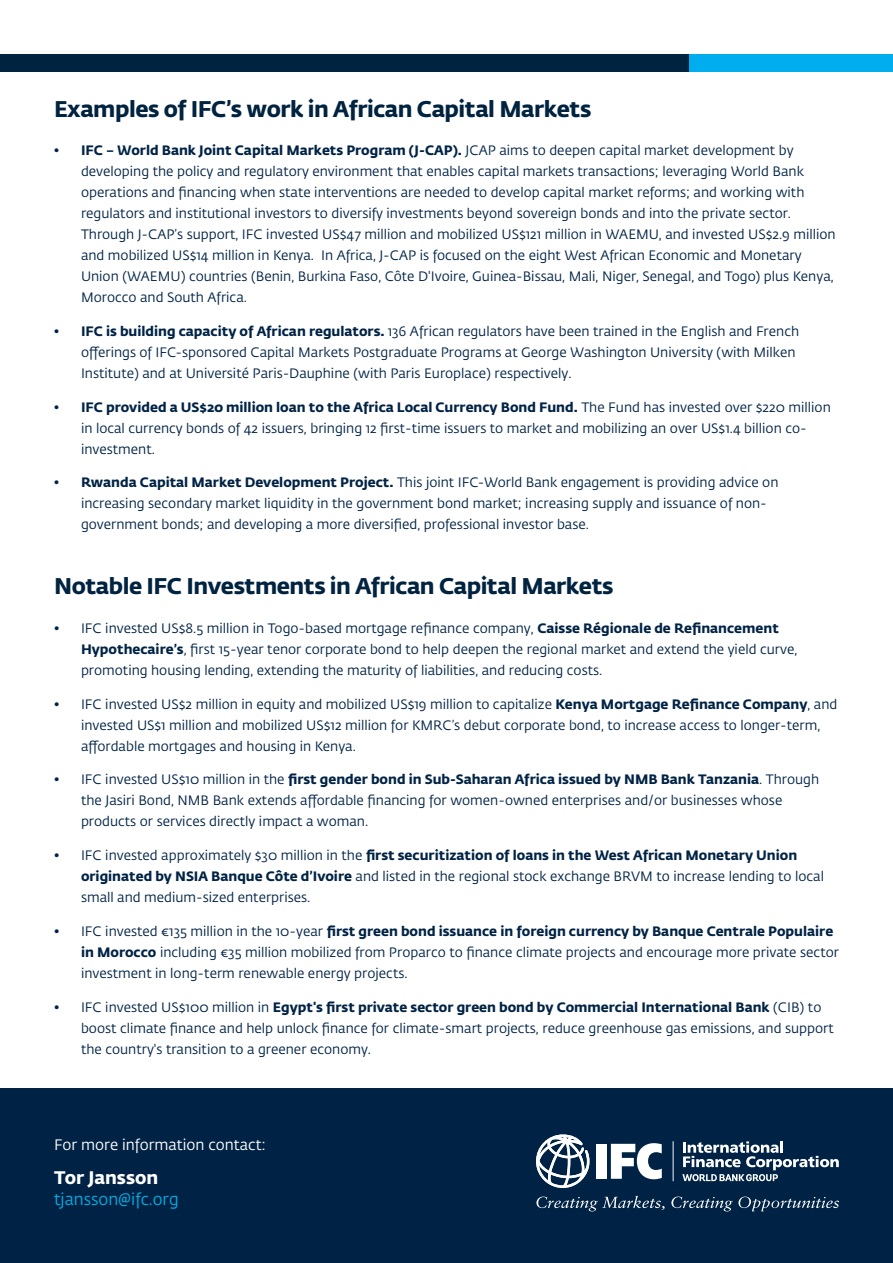
<style>
.page{position:relative;width:893px;height:1263px;background:#fff}
.page>*{position:absolute;margin:0;border:0;box-sizing:border-box;transform-origin:0 0}
.t1{font:700 22.5px "Fedra Sans Std";letter-spacing:-.02em;color:#002340}
.t2{font:700 18px "Fedra Sans Std";color:#fff}
.t3{font:16.5px "Fedra Sans Std";color:#00ade4}
.t4{font:15px "Fedra Sans Std";color:#fff}
.t5{font:13.5px/21px "Fedra Sans Std";color:#002345}
.s1{font-weight:700}
</style>
<div class="page">
<div style="left:0;top:54px;width:893px;height:17px;background:#002340"></div>
<div style="left:690px;top:54px;width:203px;height:17px;background:#00aeef"></div>
<div style="left:0;top:1089px;width:893px;height:174px;background:#002345"></div>
<svg style="left:536px;top:1196px;width:303px;height:15px"></svg>
<div style="left:596px;top:1144px;width:11px;height:35px;background:#fff"></div>
<svg style="left:611px;top:1143px;width:51px;height:36px"></svg>
<svg style="left:682px;top:1141px;width:157px;height:40px"></svg>
<hr style="left:673px;top:1141px;width:1px;height:40px;background:#fff">
<svg style="left:536px;top:1134px;width:53px;height:54px"></svg>
<p class="t1" style="left:54px;top:95px;width:539px">Examples of IFC’s work in African Capital Markets</p>
<p class="t5" style="left:81px;top:140px;width:756px;text-indent:-27px"><span class="s1">• IFC – World Bank Joint Capital Markets Program (J-CAP).</span> JCAP aims to deepen capital market development by developing the policy and regulatory environment that enables capital markets transactions; leveraging World Bank operations and financing when state interventions are needed to develop capital market reforms; and working with regulators and institutional investors to diversify investments beyond sovereign bonds and into the private sector.<br>Through J-CAP’s support, IFC invested US$47 million and mobilized US$121 million in WAEMU, and invested US$2.9 million and mobilized US$14 million in Kenya. In Africa, J-CAP is focused on the eight West African Economic and Monetary Union (WAEMU) countries (Benin, Burkina Faso, Côte D'Ivoire, Guinea-Bissau, Mali, Niger, Senegal, and Togo) plus Kenya, Morocco and South Africa.</p>
<p class="t5" style="left:81px;top:321px;width:720px;text-indent:-27px"><span class="s1">• IFC is building capacity of African regulators.</span> 136 African regulators have been trained in the English and French offerings of IFC-sponsored Capital Markets Postgraduate Programs at George Washington University (with Milken<br>Institute) and at Université Paris-Dauphine (with Paris Europlace) respectively.</p>
<p class="t5" style="left:81px;top:397px;width:751px;text-indent:-27px"><span class="s1">• IFC provided a US$20 million loan to the Africa Local Currency Bond Fund.</span> The Fund has invested over $220 million in local currency bonds of 42 issuers, bringing 12 first-time issuers to market and mobilizing an over US$1.4 billion co&shy;investment.</p>
<p class="t5" style="left:81px;top:472px;width:699px;text-indent:-27px"><span class="s1">• Rwanda Capital Market Development Project.</span> This joint IFC-World Bank engagement is providing advice on increasing secondary market liquidity in the government bond market; increasing supply and issuance of non&shy;government bonds; and developing a more diversified, professional investor base.</p>
<p class="t1" style="left:54px;top:571px;width:561px">Notable IFC Investments in African Capital Markets</p>
<p class="t5" style="left:81px;top:618px;width:718px;text-indent:-27px">• IFC invested US$8.5 million in Togo-based mortgage refinance company, <span class="s1">Caisse Régionale de Refinancement<br>Hypothecaire’s</span>, first 15-year tenor corporate bond to help deepen the regional market and extend the yield curve, promoting housing lending, extending the maturity of liabilities, and reducing costs.</p>
<p class="t5" style="left:81px;top:693px;width:758px;text-indent:-27px">• IFC invested US$2 million in equity and mobilized US$19 million to capitalize <span class="s1">Kenya Mortgage Refinance Company</span>, and invested US$1 million and mobilized US$12 million for KMRC’s debut corporate bond, to increase access to longer-term, affordable mortgages and housing in Kenya.</p>
<p class="t5" style="left:81px;top:769px;width:740px;text-indent:-27px">• IFC invested US$10 million in the <span class="s1">first gender bond in Sub-Saharan Africa issued by NMB Bank Tanzania</span>. Through the Jasiri Bond, NMB Bank extends affordable financing for women-owned enterprises and/or businesses whose products or services directly impact a woman.</p>
<p class="t5" style="left:81px;top:845px;width:745px;text-indent:-27px">• IFC invested approximately $30 million in the <span class="s1">first securitization of loans in the West African Monetary Union originated by NSIA Banque Côte d’Ivoire</span> and listed in the regional stock exchange BRVM to increase lending to local small and medium-sized enterprises.</p>
<p class="t5" style="left:81px;top:921px;width:759px;text-indent:-27px">• IFC invested €135 million in the 10-year <span class="s1">first green bond issuance in foreign currency by Banque Centrale Populaire in Morocco</span> including €35 million mobilized from Proparco to finance climate projects and encourage more private sector investment in long-term renewable energy projects.</p>
<p class="t5" style="left:81px;top:996px;width:754px;text-indent:-27px">• IFC invested US$100 million in <span class="s1">Egypt's first private sector green bond by Commercial International Bank</span> (CIB) to boost climate finance and help unlock finance for climate-smart projects, reduce greenhouse gas emissions, and support the country's transition to a greener economy.</p>
<p class="t4" style="left:54px;top:1135px;width:214px">For more information contact:</p>
<p class="t2" style="left:54px;top:1165px;width:106px">Tor Jansson</p>
<p class="t3" style="left:54px;top:1189px;width:126px">tjansson@ifc.org</p>
</div>
